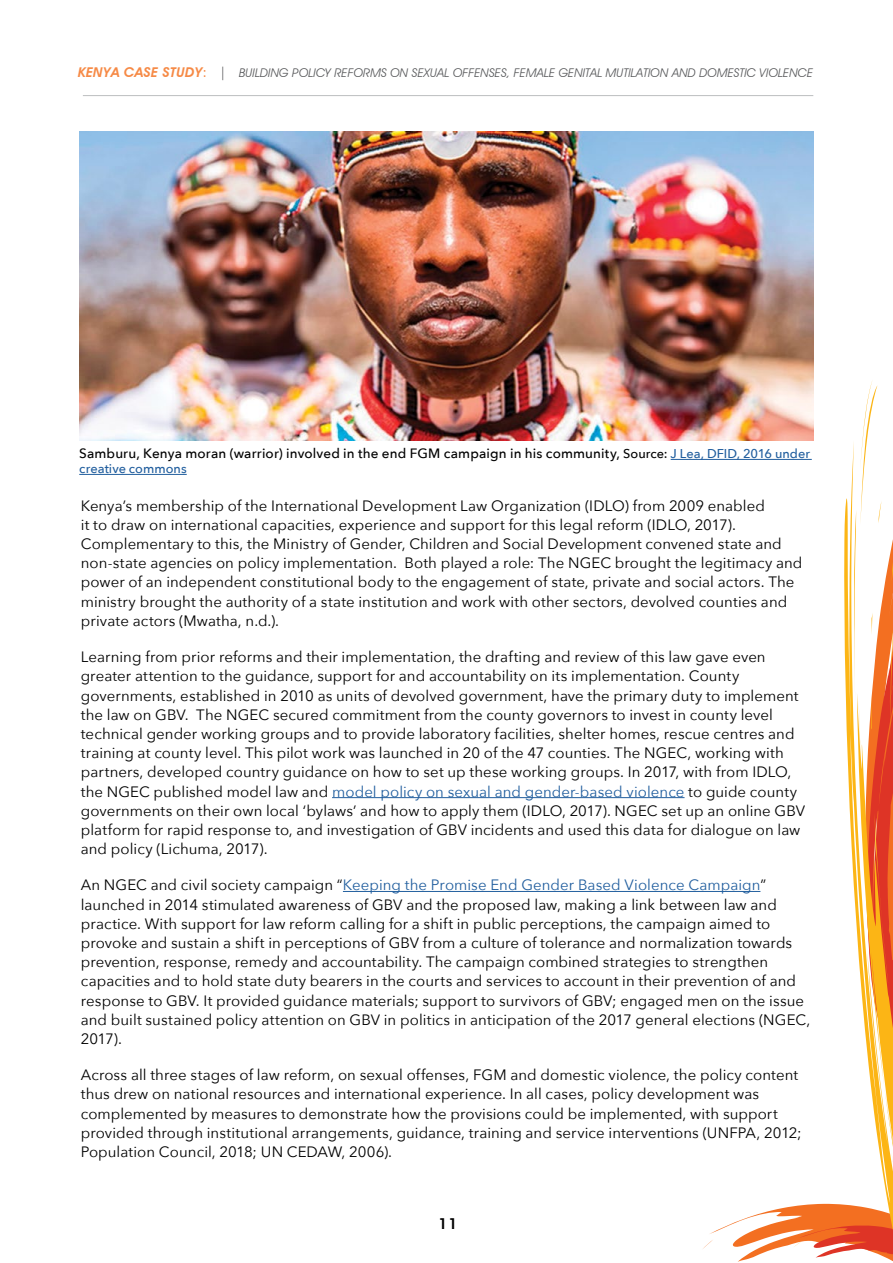
<style>
.page{position:relative;width:893px;height:1263px;background:#fff}
.page>*{position:absolute;margin:0;border:0;box-sizing:border-box;transform-origin:0 0}
.t1{font:15px/19.2px "Avenir Next";letter-spacing:.005em;color:#000}
.t2{font:600 15px "Avant Garde IT Cby BT";color:#000}
.t3{font:500 13.5px "Avenir Next";letter-spacing:.01em;color:#000}
.t4{font:500 12.75px "Avenir Next";letter-spacing:.005em;color:#215e9e}
.t5{font:italic 12px "Avant Garde IT Cby BT";letter-spacing:.01em;color:#58595b}
.s1{font-weight:600;font-size:13.5px;color:#f68a46}
.s2{font-weight:500;font-style:normal;font-size:13.5px;color:#f68a46}
.s3{font-style:normal;font-size:13.5px}
.s4{font-size:12.75px}
.s5{font-size:12.75px;color:#215e9e}
.s6{color:#215e9e}
</style>
<div class="page">
<hr style="left:83px;top:95px;width:730px;height:1px;background:#bcbec0">
<svg style="left:703px;top:1204px;width:141px;height:58px"></svg>
<svg style="left:844px;top:442px;width:49px;height:819px"></svg>
<svg style="left:854px;top:381px;width:39px;height:742px"></svg>
<hr style="left:332px;top:797px;width:352px;height:1px;background:#215e9e">
<hr style="left:343px;top:891px;width:417px;height:1px;background:#215e9e">
<img style="left:79px;top:132px;width:734px;height:308px">
<hr style="left:671px;top:459px;width:141px;height:1px;background:#215e9e">
<hr style="left:79px;top:474px;width:108px;height:1px;background:#215e9e">
<p class="t5" style="left:78px;top:66px;width:736px"><span class="s1">KENYA CASE STUDY</span><span class="s2">:</span> <span class="s3">|</span> BUILDING POLICY REFORMS ON SEXUAL OFFENSES, FEMALE GENITAL MUTILATION AND DOMESTIC VIOLENCE</p>
<p class="t3" style="left:79px;top:442px;width:732px">Samburu, Kenya moran (warrior) involved in the end FGM campaign in his community, <span class="s4">Source:</span> <span class="s5">J Lea, DFID, 2016 under</span></p>
<p class="t4" style="left:79px;top:458px;width:109px">creative commons</p>
<p class="t1" style="left:81px;top:495px;width:723px">Kenya’s membership of the International Development Law Organization (IDLO) from 2009 enabled<br>it to draw on international capacities, experience and support for this legal reform (IDLO, 2017).<br>Complementary to this, the Ministry of Gender, Children and Social Development convened state and non-state agencies on policy implementation. Both played a role: The NGEC brought the legitimacy and power of an independent constitutional body to the engagement of state, private and social actors. The ministry brought the authority of a state institution and work with other sectors, devolved counties and private actors (Mwatha, n.d.).</p>
<p class="t1" style="left:81px;top:647px;width:726px">Learning from prior reforms and their implementation, the drafting and review of this law gave even greater attention to the guidance, support for and accountability on its implementation. County governments, established in 2010 as units of devolved government, have the primary duty to implement the law on GBV. The NGEC secured commitment from the county governors to invest in county level technical gender working groups and to provide laboratory facilities, shelter homes, rescue centres and training at county level. This pilot work was launched in 20 of the 47 counties. The NGEC, working with partners, developed country guidance on how to set up these working groups. In 2017, with from IDLO, the NGEC published model law and <span class="s6">model policy on sexual and gender-based violence</span> to guide county governments on their own local ‘bylaws’ and how to apply them (IDLO, 2017). NGEC set up an online GBV platform for rapid response to, and investigation of GBV incidents and used this data for dialogue on law and policy (Lichuma, 2017).</p>
<p class="t1" style="left:81px;top:875px;width:731px">An NGEC and civil society campaign “<span class="s6">Keeping the Promise End Gender Based Violence Campaign</span>” launched in 2014 stimulated awareness of GBV and the proposed law, making a link between law and practice. With support for law reform calling for a shift in public perceptions, the campaign aimed to provoke and sustain a shift in perceptions of GBV from a culture of tolerance and normalization towards prevention, response, remedy and accountability. The campaign combined strategies to strengthen capacities and to hold state duty bearers in the courts and services to account in their prevention of and response to GBV. It provided guidance materials; support to survivors of GBV; engaged men on the issue and built sustained policy attention on GBV in politics in anticipation of the 2017 general elections (NGEC, 2017).</p>
<p class="t1" style="left:81px;top:1065px;width:722px">Across all three stages of law reform, on sexual offenses, FGM and domestic violence, the policy content thus drew on national resources and international experience. In all cases, policy development was complemented by measures to demonstrate how the provisions could be implemented, with support provided through institutional arrangements, guidance, training and service interventions (UNFPA, 2012; Population Council, 2018; UN CEDAW, 2006).</p>
<p class="t2" style="left:439px;top:1214px;width:20px">11</p>
</div>
